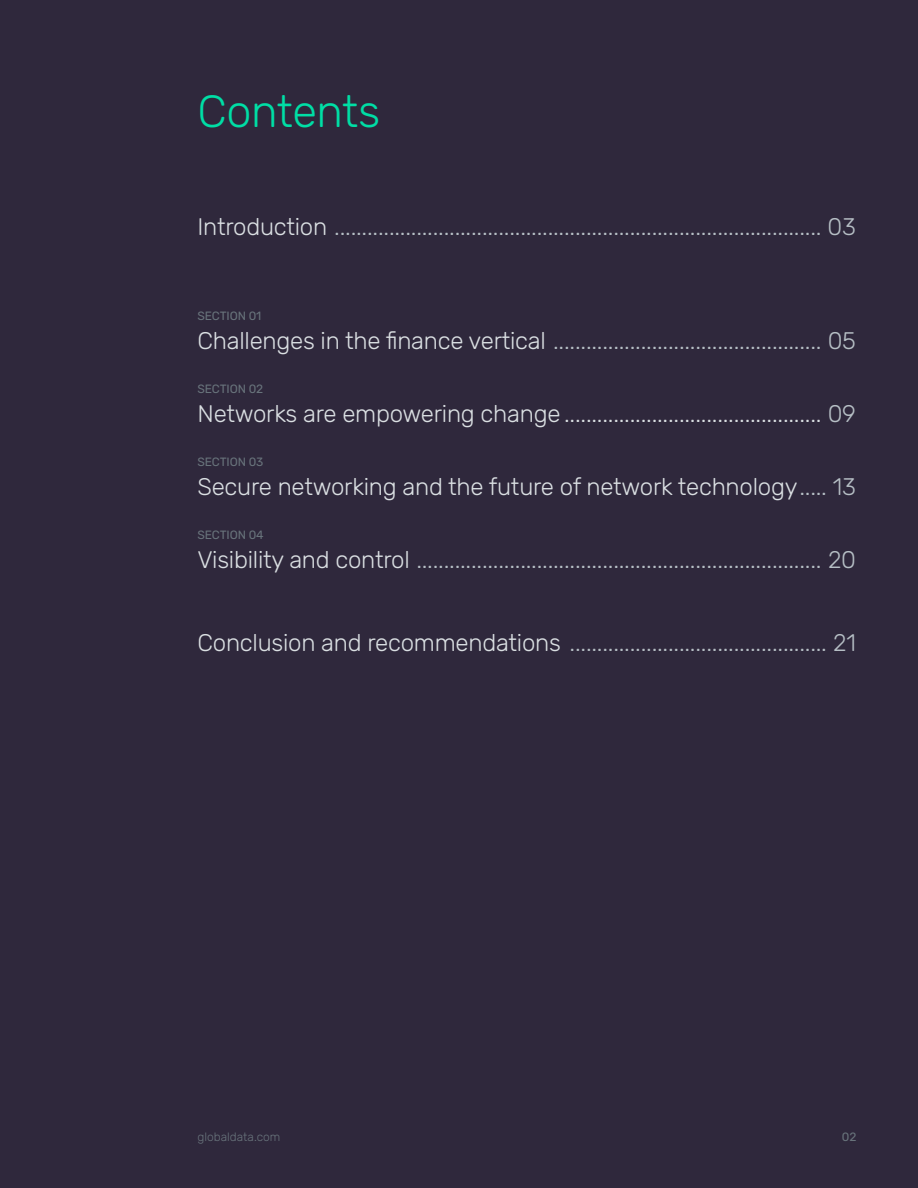
<style>
.page{position:relative;width:918px;height:1188px;background:#2f283c}
.page>*{position:absolute;margin:0;border:0;box-sizing:border-box;transform-origin:0 0}
.t1{font:300 45px "Rubik";letter-spacing:-.01em;color:#00dea5}
.t2{font:300 24px "Rubik";letter-spacing:-.01em;color:#b6bfc5}
.t3{font:300 24px "Rubik";letter-spacing:-.01em;color:#dadfe2}
.t4{font:12px "Rubik";letter-spacing:-.01em;color:#68737b}
.t5{font:300 12px "Rubik";color:#68737b}
.s1{color:#dadfe2}
.s2{color:#b6bfc5}
</style>
<div class="page">
<h1 class="t1" style="left:198px;top:86px;width:184px">Contents</h1>
<p class="t2" style="left:198px;top:213px;width:660px"><span class="s1">Introduction</span> ......................................................................................... 03</p>
<p class="t4" style="left:198px;top:309px;width:65px">SECTION 01</p>
<p class="t2" style="left:198px;top:327px;width:660px"><span class="s1">Challenges in the finance vertical</span> ................................................. 05</p>
<p class="t4" style="left:198px;top:382px;width:67px">SECTION 02</p>
<p class="t3" style="left:198px;top:400px;width:660px">Networks are empowering change ............................................... <span class="s2">09</span></p>
<p class="t4" style="left:198px;top:455px;width:68px">SECTION 03</p>
<p class="t3" style="left:198px;top:473px;width:660px">Secure networking and the future of network technology<span class="s2">..... 13</span></p>
<p class="t4" style="left:198px;top:528px;width:68px">SECTION 04</p>
<p class="t2" style="left:198px;top:546px;width:660px"><span class="s1">Visibility and control</span> .......................................................................... 20</p>
<p class="t2" style="left:198px;top:629px;width:660px"><span class="s1">Conclusion and recommendations</span> ............................................... 21</p>
<p class="t5" style="left:198px;top:1130px;width:84px">globaldata.com</p>
<p class="t4" style="left:842px;top:1130px;width:16px">02</p>
</div>
